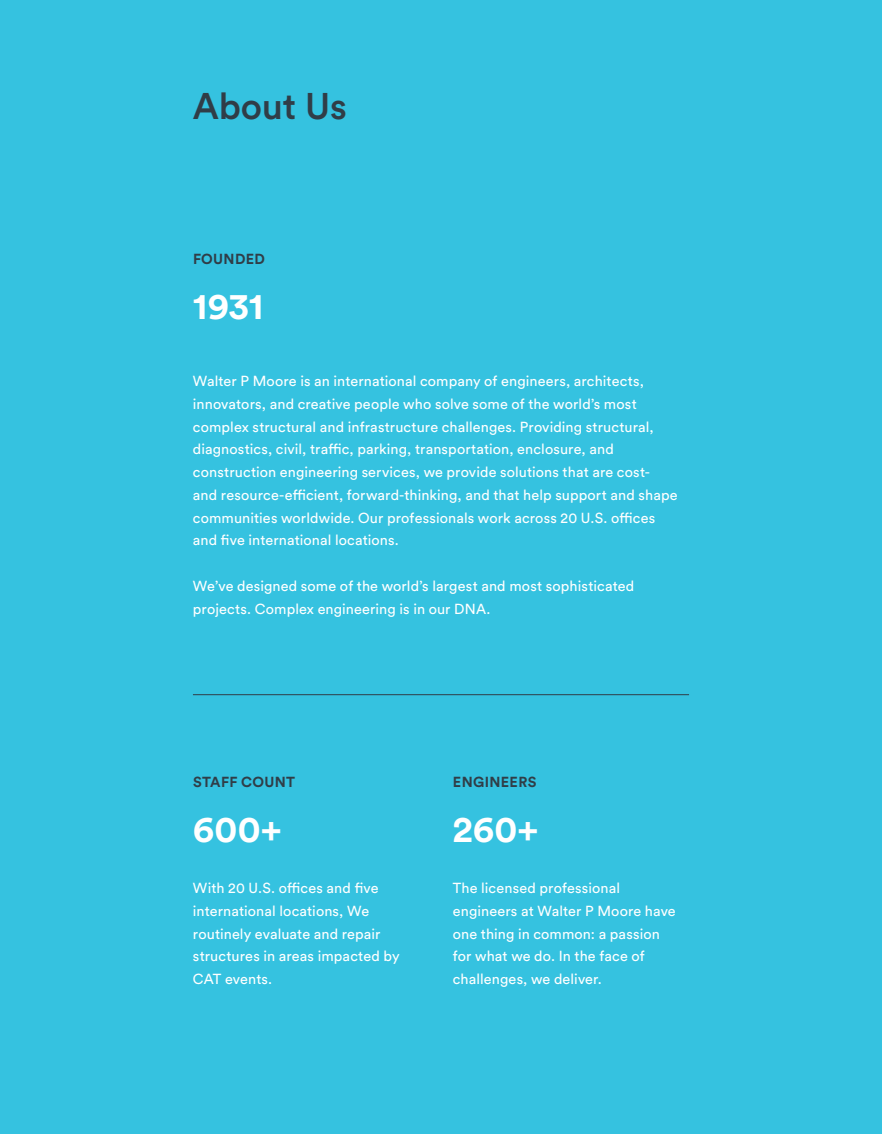
<style>
.page{position:relative;width:882px;height:1134px;background:#35c2e0}
.page>*{position:absolute;margin:0;border:0;box-sizing:border-box;transform-origin:0 0}
.INFO_MED_BOLD_REV{font:700 36.75px "Circular Std";letter-spacing:.005em;color:#fff}
.SECTION_TITLE{font:500 36.75px "Circular Std";letter-spacing:-.005em;color:#303d47}
.BODY_COPY_REV{font:14.35px/22.8px "Circular Std";letter-spacing:.01em;color:#fff}
.HEADING_-_H3{font:700 14.35px "Circular Std";letter-spacing:.025em;color:#303d47}
</style>
<div class="page">
<hr style="left:193px;top:694px;width:496px;height:1px;background:#303d47">
<p class="SECTION_TITLE" style="left:193px;top:83px;width:155px">About Us</p>
<p class="HEADING_-_H3" style="left:193px;top:249px;width:74px">FOUNDED</p>
<p class="INFO_MED_BOLD_REV" style="left:193px;top:283px;width:72px">1931</p>
<p class="BODY_COPY_REV" style="left:193px;top:370px;width:486px">Walter P Moore is an international company of engineers, architects, innovators, and creative people who solve some of the world’s most complex structural and infrastructure challenges. Providing structural, diagnostics, civil, traffic, parking, transportation, enclosure, and construction engineering services, we provide solutions that are cost&shy;and resource-efficient, forward-thinking, and that help support and shape communities worldwide. Our professionals work across 20 U.S. offices and five international locations.</p>
<p class="BODY_COPY_REV" style="left:193px;top:574px;width:443px">We’ve designed some of the world’s largest and most sophisticated projects. Complex engineering is in our DNA.</p>
<p class="HEADING_-_H3" style="left:193px;top:772px;width:104px">STAFF COUNT</p>
<p class="INFO_MED_BOLD_REV" style="left:193px;top:806px;width:91px">600+</p>
<p class="BODY_COPY_REV" style="left:193px;top:876px;width:208px">With 20 U.S. offices and five international locations, We routinely evaluate and repair structures in areas impacted by<br>CAT events.</p>
<p class="HEADING_-_H3" style="left:453px;top:772px;width:85px">ENGINEERS</p>
<p class="INFO_MED_BOLD_REV" style="left:453px;top:806px;width:87px">260+</p>
<p class="BODY_COPY_REV" style="left:453px;top:876px;width:224px">The licensed professional engineers at Walter P Moore have one thing in common: a passion for what we do. In the face of challenges, we deliver.</p>
</div>
